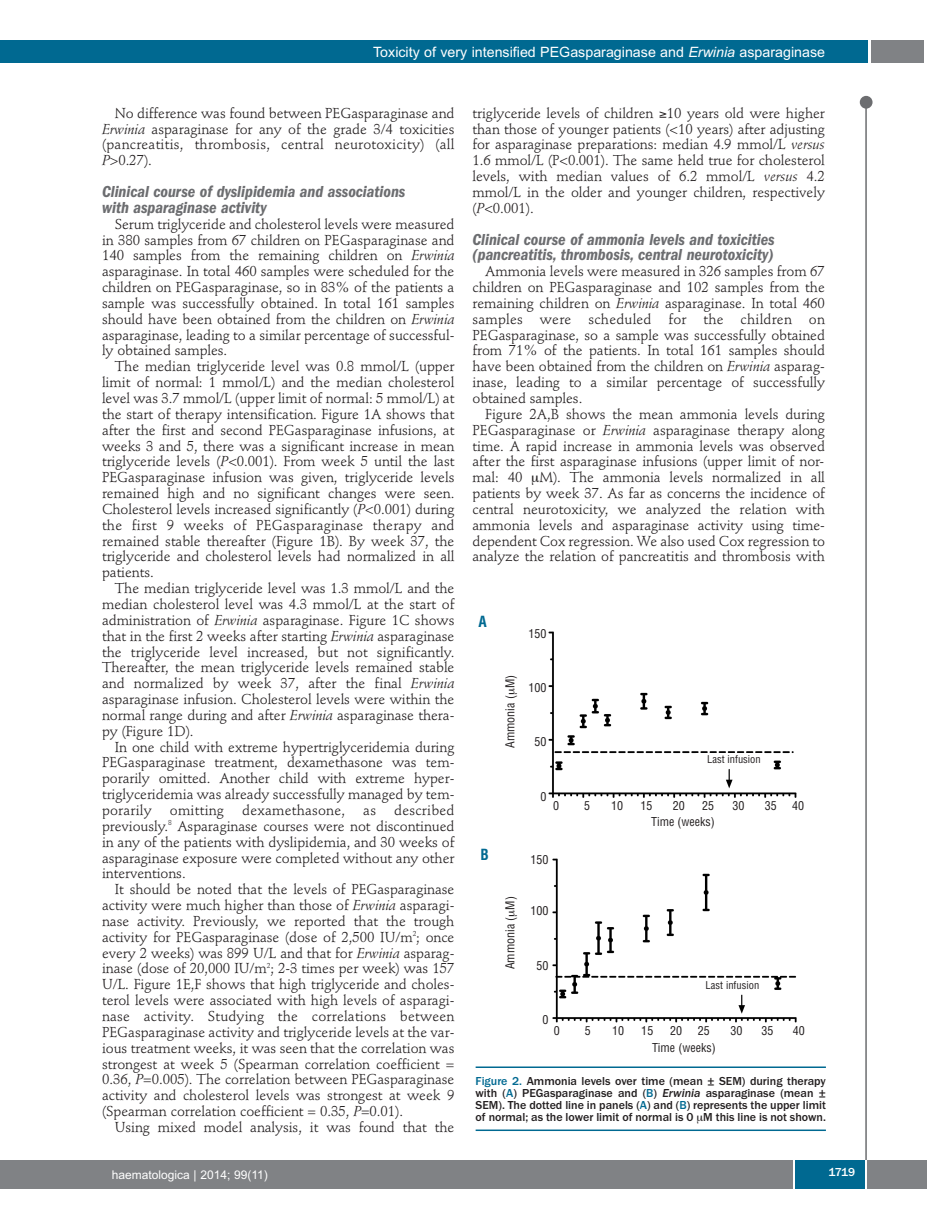
<style>
.page{position:relative;width:927px;height:1225px;background:#fff}
.page>*{position:absolute;margin:0;border:0;box-sizing:border-box;transform-origin:0 0}
.t1{font:italic 600 condensed 16.5px/15.9px "Franklin Gothic";color:#6c6d70}
.t2{font:700 condensed 15px "Helvetica";color:#006991}
.t3{font:14.25px/15.9px "Stempel Schneidler";letter-spacing:-.005em;color:#231f20;text-align:justify}
.t4{font:14.25px "Arial";color:#fff}
.t5{font:14.25px "Stempel Schneidler";letter-spacing:.015em;color:#231f20}
.t6{font:500 12px/12px "Franklin Gothic";color:#231f20;text-align:justify}
.t7{font:condensed 12px "Helvetica";color:#231f20}
.t8{font:12px "Arial";color:#fff}
.t9{font:500 12px "Franklin Gothic";color:#fff}
.t10{font:condensed 10.5px "Helvetica";color:#231f20}
.s1{font-style:italic}
.s2{color:#006991}
</style>
<div class="page">
<div style="left:860px;top:96px;width:12px;height:13px;background:#6c6d70;border-radius:50%"></div>
<hr style="left:865px;top:98px;width:2px;height:1062px;background:#6c6d70">
<div style="left:871px;top:40px;width:52px;height:22px;background:#808285"></div>
<div style="left:18px;top:40px;width:849px;height:22px;background:#006991"></div>
<div style="left:17px;top:1160px;width:910px;height:28px;background:#808285"></div>
<div style="left:795px;top:1160px;width:70px;height:28px;background:#006991"></div>
<hr style="left:793px;top:1160px;width:2px;height:28px;background:#fff">
<hr style="left:865px;top:1160px;width:2px;height:28px;background:#fff">
<div style="left:0;top:40px;width:19px;height:22px;background:#006991"></div>
<div style="left:0;top:1160px;width:18px;height:28px;background:#808285"></div>
<hr style="left:476px;top:1066px;width:350px;height:2px;background:#006991">
<hr style="left:476px;top:1129px;width:350px;height:2px;background:#006991">
<img style="left:548px;top:631px;width:249px;height:167px">
<img style="left:552px;top:858px;width:245px;height:165px">
<p class="t4" style="left:373px;top:44px;width:453px">Toxicity of very intensified PEGasparaginase and <span class="s1">Erwinia</span> asparaginase</p>
<p class="t3" style="left:102px;top:106px;width:354px;text-indent:13px">No difference was found between PEGasparaginase and <span class="s1">Erwinia</span> asparaginase for any of the grade 3/4 toxicities (pancreatitis, thrombosis, central neurotoxicity) (all <span class="s1">P</span>&gt;0.27).</p>
<p class="t1" style="left:102px;top:185px;width:305px">Clinical course of dyslipidemia and associations with asparaginase activity</p>
<p class="t3" style="left:102px;top:217px;width:354px;text-indent:13px">Serum triglyceride and cholesterol levels were measured in 380 samples from 67 children on PEGasparaginase and 140 samples from the remaining children on <span class="s1">Erwinia </span>asparaginase. In total 460 samples were scheduled for the children on PEGasparaginase, so in 83% of the patients a sample was successfully obtained. In total 161 samples should have been obtained from the children on <span class="s1">Erwinia </span>asparaginase, leading to a similar percentage of successful&shy;ly obtained samples.</p>
<p class="t3" style="left:102px;top:360px;width:354px;text-indent:13px">The median triglyceride level was 0.8 mmol/L (upper limit of normal: 1 mmol/L) and the median cholesterol level was 3.7 mmol/L (upper limit of normal: 5 mmol/L) at the start of therapy intensification. Figure 1A shows that after the first and second PEGasparaginase infusions, at weeks 3 and 5, there was a significant increase in mean triglyceride levels (<span class="s1">P</span>&lt;0.001). From week 5 until the last PEGasparaginase infusion was given, triglyceride levels remained high and no significant changes were seen.<br>Cholesterol levels increased significantly (<span class="s1">P</span>&lt;0.001) during the first 9 weeks of PEGasparaginase therapy and remained stable thereafter (Figure 1B). By week 37, the triglyceride and cholesterol levels had normalized in all patients.</p>
<p class="t3" style="left:102px;top:581px;width:354px;text-indent:13px">The median triglyceride level was 1.3 mmol/L and the median cholesterol level was 4.3 mmol/L at the start of administration of <span class="s1">Erwinia</span> asparaginase. Figure 1C shows that in the first 2 weeks after starting <span class="s1">Erwinia</span> asparaginase the triglyceride level increased, but not significantly.<br>Thereafter, the mean triglyceride levels remained stable and normalized by week 37, after the final <span class="s1">Erwinia </span>asparaginase infusion. Cholesterol levels were within the normal range during and after <span class="s1">Erwinia</span> asparaginase thera&shy;py (Figure 1D).</p>
<p class="t3" style="left:102px;top:740px;width:354px;text-indent:13px">In one child with extreme hypertriglyceridemia during PEGasparaginase treatment, dexamethasone was tem&shy;porarily omitted. Another child with extreme hyper&shy;triglyceridemia was already successfully managed by tem&shy;porarily</p>
<p class="t3" style="left:102px;top:803px;width:354px;text-indent:292px">described previously.<sup>8</sup> Asparaginase courses were not discontinued in any of the patients with dyslipidemia, and 30 weeks of asparaginase exposure were completed without any other interventions.</p>
<p class="t3" style="left:102px;top:882px;width:354px;text-indent:13px">It should be noted that the levels of PEGasparaginase activity were much higher than those of <span class="s1">Erwinia</span> asparagi&shy;nase activity. Previously, we reported that the trough activity for PEGasparaginase (dose of 2,500 IU/m<sup>2</sup>; once every 2 weeks) was 899 U/L and that for <span class="s1">Erwinia</span> asparag&shy;inase (dose of 20,000 IU/m<sup>2</sup>; 2-3 times per week) was 157<br>U/L. Figure 1E,F shows that high triglyceride and choles&shy;terol levels were associated with high levels of asparagi&shy;nase activity. Studying the correlations between PEGasparaginase activity and triglyceride levels at the var&shy;ious treatment weeks, it was seen that the correlation was strongest at week 5 (Spearman correlation coefficient = 0.36, <span class="s1">P</span>=0.005). The correlation between PEGasparaginase activity and cholesterol levels was strongest at week 9 (Spearman correlation coefficient = 0.35, <span class="s1">P</span>=0.01).</p>
<p class="t3" style="left:115px;top:1120px;width:341px">Using mixed model analysis, it was found that the</p>
<p class="t5" style="left:170px;top:804px;width:56px">omitting</p>
<p class="t5" style="left:242px;top:804px;width:104px">dexamethasone,</p>
<p class="t3" style="left:363px;top:803px;width:14px">as</p>
<p class="t3" style="left:472px;top:106px;width:354px">triglyceride levels of children ≥10 years old were higher than those of younger patients (&lt;10 years) after adjusting for asparaginase preparations: median 4.9 mmol/L <span class="s1">versus </span>1.6 mmol/L (P&lt;0.001). The same held true for cholesterol levels, with median values of 6.2 mmol/L <span class="s1">versus</span> 4.2 mmol/L in the older and younger children, respectively (<span class="s1">P</span>&lt;0.001).</p>
<p class="t1" style="left:472px;top:232px;width:304px">Clinical course of ammonia levels and toxicities (pancreatitis, thrombosis, central neurotoxicity)</p>
<p class="t3" style="left:472px;top:265px;width:354px;text-indent:13px">Ammonia levels were measured in 326 samples from 67 children on PEGasparaginase and 102 samples from the remaining children on <span class="s1">Erwinia</span> asparaginase. In total 460 samples were scheduled for the children on PEGasparaginase, so a sample was successfully obtained from 71% of the patients. In total 161 samples should have been obtained from the children on <span class="s1">Erwinia</span> asparag&shy;inase, leading to a similar percentage of successfully obtained samples.</p>
<p class="t3" style="left:472px;top:407px;width:354px;text-indent:13px">Figure 2A,B shows the mean ammonia levels during PEGasparaginase or <span class="s1">Erwinia</span> asparaginase therapy along time. A rapid increase in ammonia levels was observed after the first asparaginase infusions (upper limit of nor&shy;mal: 40 M). The ammonia levels normalized in all patients by week 37. As far as concerns the incidence of central neurotoxicity, we analyzed the relation with ammonia levels and asparaginase activity using time&shy;dependent Cox regression. We also used Cox regression to analyze the relation of pancreatitis and thrombosis with</p>
<p class="t2" style="left:478px;top:613px;width:10px">A</p>
<p class="t2" style="left:481px;top:845px;width:10px">B</p>
<p class="t7" style="left:529px;top:627px;width:19px">150</p>
<p class="t7" style="left:503px;top:748px;width:74px;rotate:-90deg">Ammonia ( M)</p>
<p class="t7" style="left:529px;top:681px;width:19px">100</p>
<p class="t7" style="left:535px;top:735px;width:13px">50</p>
<p class="t10" style="left:707px;top:753px;width:55px">Last infusion</p>
<p class="t7" style="left:541px;top:789px;width:7px">0</p>
<p class="t7" style="left:553px;top:798px;width:7px">0</p>
<p class="t7" style="left:584px;top:798px;width:7px">5</p>
<p class="t7" style="left:611px;top:798px;width:13px">10</p>
<p class="t7" style="left:641px;top:798px;width:13px">15</p>
<p class="t7" style="left:673px;top:798px;width:13px">20</p>
<p class="t7" style="left:702px;top:798px;width:13px">25</p>
<p class="t7" style="left:732px;top:798px;width:13px">30</p>
<p class="t7" style="left:765px;top:798px;width:13px">35</p>
<p class="t7" style="left:792px;top:798px;width:13px">40</p>
<p class="t7" style="left:651px;top:815px;width:65px">Time (weeks)</p>
<p class="t7" style="left:530px;top:853px;width:19px">150</p>
<p class="t7" style="left:503px;top:969px;width:74px;rotate:-90deg">Ammonia ( M)</p>
<p class="t7" style="left:530px;top:904px;width:19px">100</p>
<p class="t7" style="left:536px;top:958px;width:13px">50</p>
<p class="t7" style="left:542px;top:1012px;width:7px">0</p>
<p class="t10" style="left:706px;top:979px;width:55px">Last infusion</p>
<p class="t7" style="left:554px;top:1024px;width:7px">0</p>
<p class="t7" style="left:585px;top:1024px;width:7px">5</p>
<p class="t7" style="left:612px;top:1024px;width:13px">10</p>
<p class="t7" style="left:641px;top:1024px;width:13px">15</p>
<p class="t7" style="left:670px;top:1024px;width:13px">20</p>
<p class="t7" style="left:698px;top:1024px;width:13px">25</p>
<p class="t7" style="left:731px;top:1024px;width:13px">30</p>
<p class="t7" style="left:761px;top:1024px;width:13px">35</p>
<p class="t7" style="left:793px;top:1024px;width:13px">40</p>
<p class="t7" style="left:652px;top:1040px;width:65px">Time (weeks)</p>
<p class="t6" style="left:476px;top:1074px;width:352px"><span class="s2">Figure 2.</span> Ammonia levels over time (mean ± SEM) during therapy with (<span class="s2">A</span>) PEGasparaginase and (<span class="s2">B</span>) <span class="s1">Erwinia</span> asparaginase (mean ± SEM). The dotted line in panels (<span class="s2">A</span>) and (<span class="s2">B</span>) represents the upper limit of normal; as the lower limit of normal is 0 M this line is not shown.</p>
<p class="t8" style="left:112px;top:1167px;width:158px">haematologica | 2014; 99(11)</p>
<p class="t9" style="left:828px;top:1165px;width:28px">1719</p>
</div>
